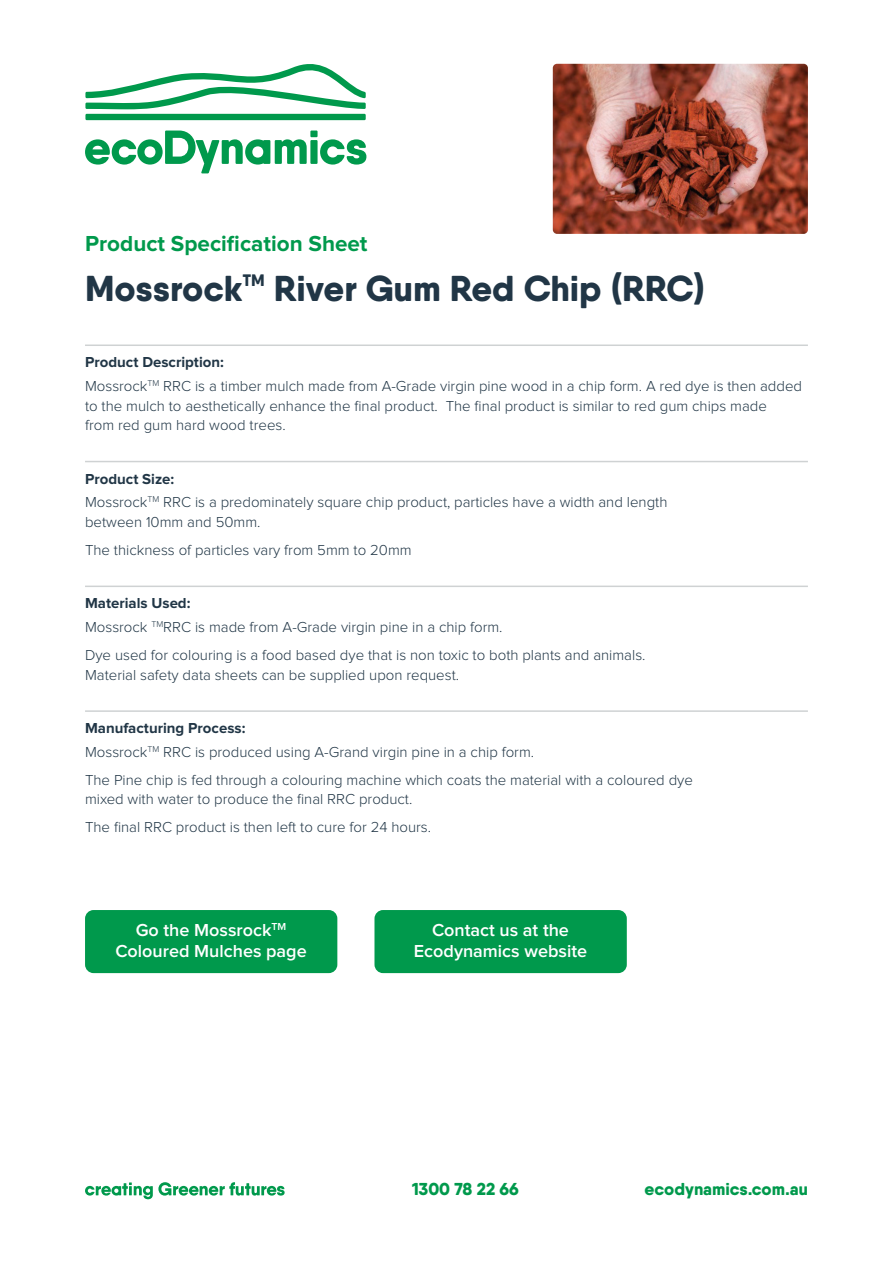
<style>
.page{position:relative;width:893px;height:1263px;background:#fff}
.page>*{position:absolute;margin:0;border:0;box-sizing:border-box;transform-origin:0 0}
.t1{font:800 36px "Qanelas Soft";color:#213646}
.t2{font:700 22.5px "Proxima Nova";color:#00994c}
.t3{font:600 18px/21.6px "Proxima Nova";color:#fff;text-align:center}
.t4{font:800 17.25px "Qanelas Soft DEMO";color:#00994c}
.t5{font:300 15px/23.7px "Proxima Nova";color:#213646}
.s1{font-weight:700}
</style>
<div class="page">
<hr style="left:85px;top:344px;width:723px;height:2px;background:#cfd2d3">
<hr style="left:85px;top:461px;width:723px;height:1px;background:#cfd2d3">
<hr style="left:85px;top:586px;width:723px;height:1px;background:#cfd2d3">
<hr style="left:85px;top:710px;width:723px;height:2px;background:#cfd2d3">
<img style="left:553px;top:64px;width:255px;height:170px">
<svg style="left:85px;top:131px;width:281px;height:42px"></svg>
<svg style="left:85px;top:64px;width:281px;height:56px"></svg>
<svg style="left:85px;top:1182px;width:200px;height:17px"></svg>
<div style="left:85px;top:910px;width:252px;height:63px;background:#00994c;border-radius:9px"></div>
<div style="left:374px;top:910px;width:253px;height:63px;background:#00994c;border-radius:9px"></div>
<h2 class="t2" style="left:85px;top:233px;width:284px">Product Specification Sheet</h2>
<h1 class="t1" style="left:85px;top:266px;width:621px">Mossrock<sup>TM</sup> River Gum Red Chip (RRC)</h1>
<p class="t5" style="left:85px;top:351px;width:719px"><span class="s1">Product Description:<br></span>Mossrock<sup>TM</sup> RRC is a timber mulch made from A-Grade virgin pine wood in a chip form. A red dye is then added</p>
<p class="t5" style="left:85px;top:396px;width:683px;line-height:19.5px">to the mulch to aesthetically enhance the final product. The final product is similar to red gum chips made from red gum hard wood trees.</p>
<p class="t5" style="left:85px;top:467px;width:584px"><span class="s1">Product Size:<br></span>Mossrock<sup>TM</sup> RRC is a predominately square chip product, particles have a width and length</p>
<p class="t5" style="left:85px;top:508px;width:328px;line-height:28px">between 10mm and 50mm.<br>The thickness of particles vary from 5mm to 20mm</p>
<p class="t5" style="left:85px;top:592px;width:419px"><span class="s1">Materials Used:<br></span>Mossrock <sup>TM</sup>RRC is made from A-Grade virgin pine in a chip form.</p>
<p class="t5" style="left:85px;top:646px;width:562px;line-height:19.5px">Dye used for colouring is a food based dye that is non toxic to both plants and animals.<br>Material safety data sheets can be supplied upon request.</p>
<p class="t5" style="left:85px;top:717px;width:451px"><span class="s1">Manufacturing Process:<br></span>Mossrock<sup>TM</sup> RRC is produced using A-Grand virgin pine in a chip form.</p>
<p class="t5" style="left:85px;top:771px;width:609px;line-height:19.5px">The Pine chip is fed through a colouring machine which coats the material with a coloured dye mixed with water to produce the final RRC product.</p>
<p class="t5" style="left:85px;top:816px;width:348px">The final RRC product is then left to cure for 24 hours.</p>
<p class="t3" style="left:115px;top:920px;width:193px">Go the Mossrock<sup>TM<br></sup>Coloured Mulches page</p>
<p class="t3" style="left:414px;top:920px;width:175px">Contact us at the<br>Ecodynamics website</p>
<p class="t4" style="left:412px;top:1181px;width:108px">1300 78 22 66</p>
<p class="t4" style="left:645px;top:1181px;width:165px">ecodynamics.com.au</p>
</div>
